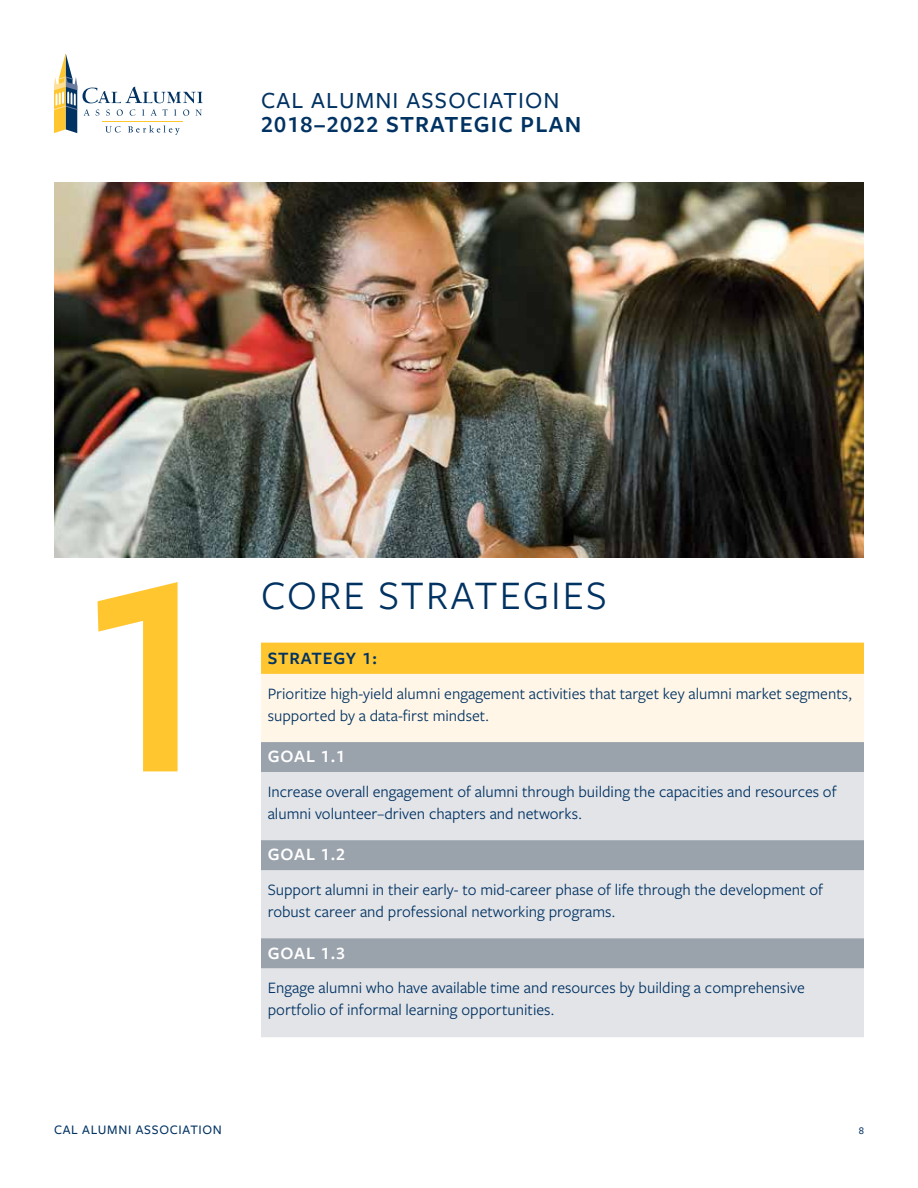
<style>
.page{position:relative;width:918px;height:1188px;background:#fff}
.page>*{position:absolute;margin:0;border:0;box-sizing:border-box;transform-origin:0 0}
.t1{font:600 300px "Freight Sans Pro";color:#ffc62f}
.t2{font:42px "Freight Sans Pro";letter-spacing:.05em;color:#003262}
.t3{font:600 24px "Freight Sans Pro";letter-spacing:.05em;color:#003262}
.t4{font:500 24px "Freight Sans Pro";letter-spacing:.05em;color:#003262}
.t5{font:600 18px "Freight Sans Pro";letter-spacing:.05em;color:#fff}
.t6{font:600 18px "Freight Sans Pro";letter-spacing:.04em;color:#003262}
.t7{font:16.5px/22.5px "Freight Sans Pro";color:#003262}
.t8{font:500 13.5px "Freight Sans Pro";letter-spacing:.05em;color:#003262}
.t9{font:500 10.5px "Freight Sans Pro";color:#003262}
</style>
<div class="page">
<svg style="left:54px;top:54px;width:148px;height:81px"></svg>
<div style="left:261px;top:643px;width:603px;height:31px;background:#ffc62f"></div>
<div style="left:261px;top:674px;width:603px;height:69px;background:#fff6e7"></div>
<div style="left:261px;top:742px;width:603px;height:32px;background:#9aa2ac"></div>
<div style="left:261px;top:772px;width:603px;height:69px;background:#e3e4e8"></div>
<div style="left:261px;top:840px;width:603px;height:32px;background:#9aa2ac"></div>
<div style="left:261px;top:870px;width:603px;height:69px;background:#e3e4e8"></div>
<div style="left:261px;top:938px;width:603px;height:32px;background:#9aa2ac"></div>
<div style="left:261px;top:968px;width:603px;height:69px;background:#e3e4e8"></div>
<img style="left:54px;top:182px;width:810px;height:375px">
<h3 class="t4" style="left:261px;top:84px;width:300px">CAL ALUMNI ASSOCIATION</h3>
<h3 class="t3" style="left:261px;top:108px;width:322px">2018–2022 STRATEGIC PLAN</h3>
<h1 class="t1" style="left:74px;top:470px;width:152px">1</h1>
<h2 class="t2" style="left:261px;top:568px;width:347px">CORE STRATEGIES</h2>
<p class="t6" style="left:268px;top:646px;width:111px">STRATEGY 1:</p>
<p class="t7" style="left:268px;top:681px;width:586px">Prioritize high-yield alumni engagement activities that target key alumni market segments, supported by a data-first mindset.</p>
<p class="t5" style="left:268px;top:744px;width:79px">GOAL 1.1</p>
<p class="t7" style="left:268px;top:779px;width:570px">Increase overall engagement of alumni through building the capacities and resources of alumni volunteer–driven chapters and networks.</p>
<p class="t5" style="left:268px;top:842px;width:79px">GOAL 1.2</p>
<p class="t7" style="left:268px;top:878px;width:557px">Support alumni in their early- to mid-career phase of life through the development of robust career and professional networking programs.</p>
<p class="t5" style="left:268px;top:941px;width:79px">GOAL 1.3</p>
<p class="t7" style="left:268px;top:976px;width:539px">Engage alumni who have available time and resources by building a comprehensive portfolio of informal learning opportunities.</p>
<p class="t8" style="left:54px;top:1120px;width:170px">CAL ALUMNI ASSOCIATION</p>
<p class="t9" style="left:859px;top:1124px;width:7px">8</p>
</div>
